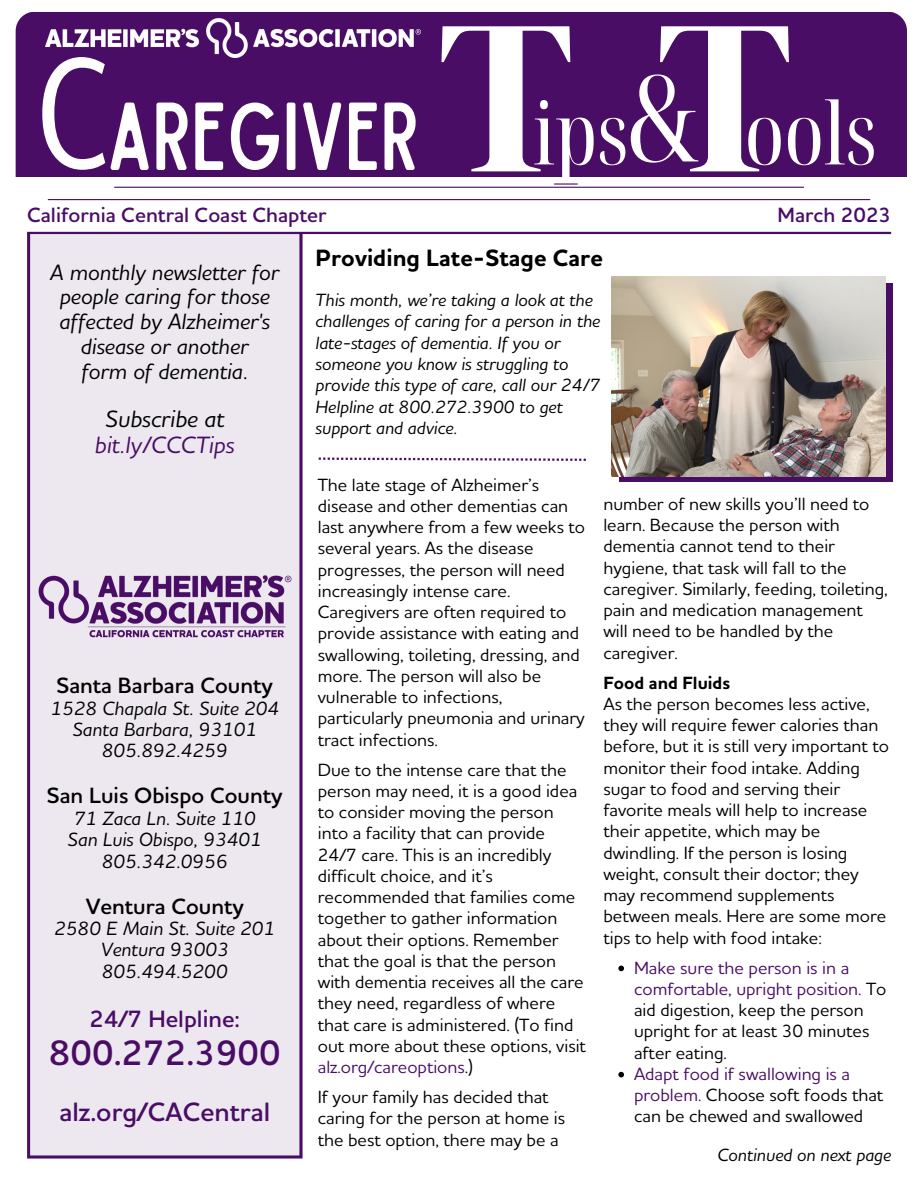
<style>
.page{position:relative;width:918px;height:1188px;background:#fff}
.page>*{position:absolute;margin:0;border:0;box-sizing:border-box;transform-origin:0 0}
.t1{font:219.9px "DM Serif Display";color:#fff}
.t2{font:extra-condensed 85.65px "Noto Serif Display";color:#fff}
.t3{font:77.25px "Sailors Condensed";color:#fff}
.t4{font:600 36px "Houschka Alt Pro";color:#4a0d66}
.t5{font:600 27px "Houschka Alt Pro";color:#4a0d66}
.t6{font:700 24px "Houschka Alt Pro";color:#000}
.t7{font:italic 500 24px "Houschka Alt Pro";color:#4a0d66}
.t8{font:600 24px "Houschka Alt Pro";color:#4a0d66}
.t9{font:italic 500 24px "Houschka Alt Pro";color:#000}
.t10{font:italic 500 22.5px/24.8px "Houschka Alt Pro";color:#000;text-align:center}
.t11{font:600 22.5px "Houschka Alt Pro";color:#000}
.t12{font:600 21px "Houschka Alt Pro";color:#4a0d66}
.t13{font:italic 500 19.5px/21.3px "Houschka Alt Pro";color:#000;text-align:center}
.t14{font:500 18px/21.3px "Houschka Alt Pro";color:#000}
.t15{font:italic 500 18px/21.3px "Houschka Alt Pro";color:#000}
.t16{font:700 18px "Houschka Alt Pro";color:#000}
.s1{font-family:"Eastman Condensed Alt";font-size:156.75px}
.s2{font-weight:700;font-size:84.15px;color:#4a0d66}
.s3{font-size:120.15px}
.s4{font-family:"DM Serif Display";font-stretch:normal;font-size:219.9px}
.s5{color:#4a0d66}
</style>
<div class="page">
<div style="left:27px;top:234px;width:276px;height:925px;background:#ede8f0"></div>
<div style="left:16px;top:12px;width:891px;height:165px;background:#4a0d66"></div>
<img style="left:46px;top:18px;width:374px;height:40px">
<hr style="left:554px;top:183px;width:24px;height:2px;background:#4a0d66">
<hr style="left:48px;top:199px;width:822px;height:1px;background:#4a0d66">
<hr style="left:114px;top:187px;width:690px;height:1px;background:#4a0d66">
<hr style="left:27px;top:232px;width:864px;height:2px;background:#4a0d66">
<img style="left:27px;top:558px;width:276px;height:92px">
<svg style="left:619px;top:284px;width:273px;height:198px;fill:#4a0d66"></svg>
<img style="left:612px;top:277px;width:273px;height:199px">
<svg style="left:319px;top:458px;width:267px;height:3px"></svg>
<svg style="left:618px;top:966px;width:6px;height:5px"></svg>
<svg style="left:618px;top:1072px;width:6px;height:5px"></svg>
<h3 class="t3" style="left:35px;top:103px;width:386px"><span class="s1">C</span>AREGIVER</h3>
<h1 class="t1" style="left:437px;top:-56px;width:139px">T</h1>
<h2 class="t2" style="left:533px;top:73px;width:262px">i<span class="s2">p</span>ps<span class="s3">&amp;</span><span class="s4">T</span></h2>
<h2 class="t2" style="left:745px;top:73px;width:133px">ools</h2>
<p class="t12" style="left:27px;top:201px;width:301px">California Central Coast Chapter</p>
<p class="t12" style="left:778px;top:201px;width:115px">March 2023</p>
<p class="t10" style="left:50px;top:259px;width:230px">A monthly newsletter for people caring for those affected by Alzheimer's disease or another<br>form of dementia.</p>
<h3 class="t9" style="left:105px;top:404px;width:121px">Subscribe at</h3>
<h3 class="t7" style="left:95px;top:430px;width:141px">bit.ly/CCCTips</h3>
<h3 class="t6" style="left:316px;top:242px;width:289px">Providing Late-Stage Care</h3>
<p class="t15" style="left:316px;top:289px;width:286px">This month, we’re taking a look at the challenges of caring for a person in the late-stages of dementia. If you or someone you know is struggling to provide this type of care, call our 24/7<br>Helpline at 800.272.3900 to get support and advice.</p>
<p class="t11" style="left:57px;top:671px;width:218px">Santa Barbara County</p>
<p class="t13" style="left:50px;top:697px;width:230px">1528 Chapala St. Suite 204<br>Santa Barbara, 93101<br>805.892.4259</p>
<p class="t11" style="left:47px;top:781px;width:237px">San Luis Obispo County</p>
<p class="t13" style="left:68px;top:807px;width:196px">71 Zaca Ln. Suite 110<br>San Luis Obispo, 93401<br>805.342.0956</p>
<p class="t11" style="left:86px;top:892px;width:160px">Ventura County</p>
<p class="t13" style="left:54px;top:917px;width:223px">2580 E Main St. Suite 201<br>Ventura 93003<br>805.494.5200</p>
<h3 class="t8" style="left:90px;top:1004px;width:152px">24/7 Helpline:</h3>
<h3 class="t4" style="left:49px;top:1030px;width:233px">800.272.3900</h3>
<h3 class="t5" style="left:59px;top:1095px;width:212px">alz.org/CACentral</h3>
<p class="t14" style="left:318px;top:473px;width:269px">The late stage of Alzheimer’s disease and other dementias can last anywhere from a few weeks to several years. As the disease progresses, the person will need increasingly intense care.<br>Caregivers are often required to provide assistance with eating and swallowing, toileting, dressing, and more. The person will also be vulnerable to infections, particularly pneumonia and urinary tract infections.</p>
<p class="t14" style="left:318px;top:758px;width:270px">Due to the intense care that the person may need, it is a good idea to consider moving the person into a facility that can provide<br>24/7 care. This is an incredibly difficult choice, and it’s recommended that families come together to gather information about their options. Remember that the goal is that the person with dementia receives all the care they need, regardless of where that care is administered. (To find out more about these options, visit <span class="s5">alz.org/careoptions</span>.)</p>
<p class="t14" style="left:318px;top:1086px;width:249px">If your family has decided that caring for the person at home is the best option, there may be a</p>
<p class="t14" style="left:603px;top:493px;width:286px">number of new skills you’ll need to learn. Because the person with dementia cannot tend to their hygiene, that task will fall to the caregiver. Similarly, feeding, toileting, pain and medication management will need to be handled by the caregiver.</p>
<p class="t16" style="left:603px;top:671px;width:128px">Food and Fluids</p>
<p class="t14" style="left:603px;top:693px;width:287px">As the person becomes less active, they will require fewer calories than before, but it is still very important to monitor their food intake. Adding sugar to food and serving their favorite meals will help to increase their appetite, which may be dwindling. If the person is losing weight, consult their doctor; they may recommend supplements between meals. Here are some more tips to help with food intake:</p>
<p class="t14" style="left:634px;top:956px;width:254px"><span class="s5">Make sure the person is in a comfortable, upright position.</span> To aid digestion, keep the person upright for at least 30 minutes after eating.</p>
<p class="t14" style="left:634px;top:1063px;width:251px"><span class="s5">Adapt food if swallowing is a problem.</span> Choose soft foods that can be chewed and swallowed</p>
<p class="t15" style="left:717px;top:1143px;width:175px">Continued on next page</p>
</div>
